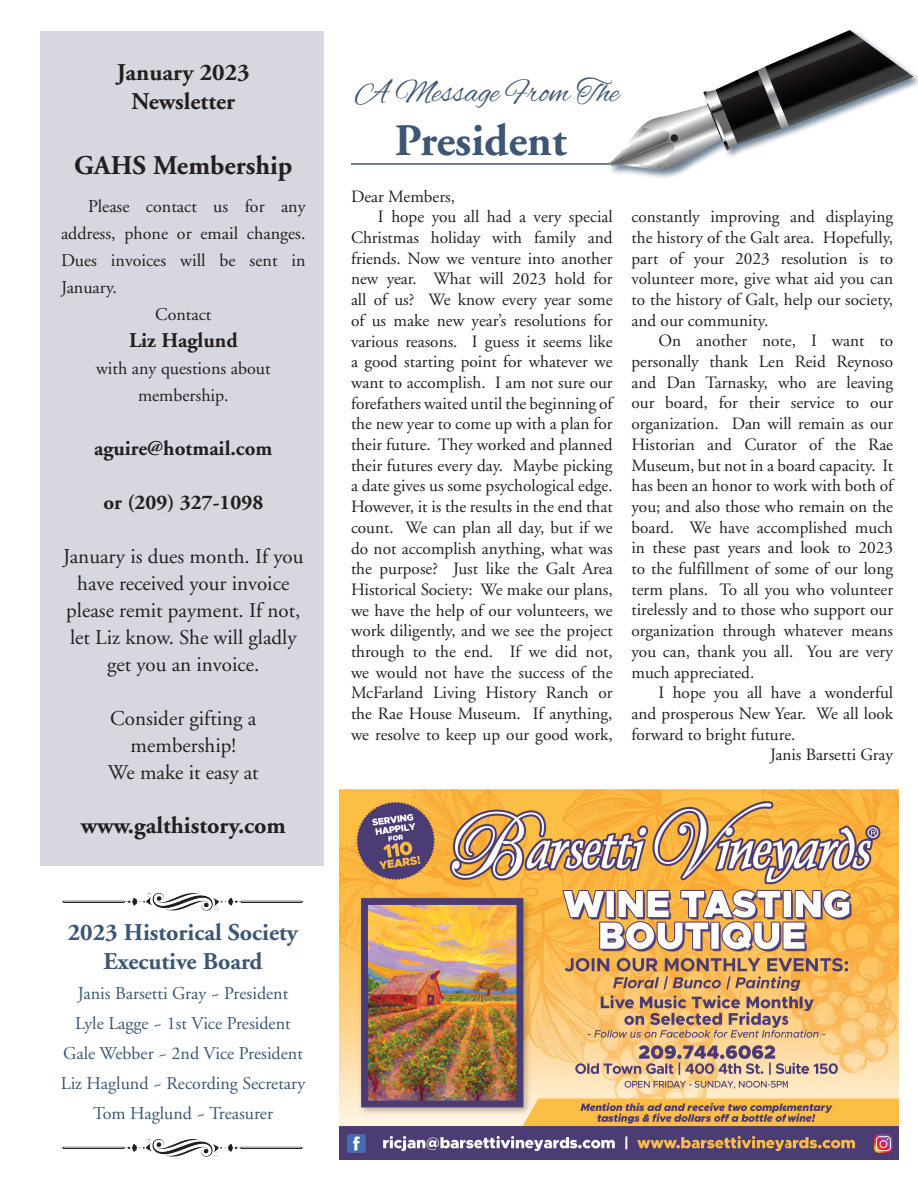
<style>
.page{position:relative;width:918px;height:1188px;background:#fff}
.page>*{position:absolute;margin:0;border:0;box-sizing:border-box;transform-origin:0 0}
.t1{font:700 45px "Adobe Garamond";color:#3c5673}
.t2{font:33px "Alex Brush";color:#3c5673}
.t3{font:700 27px "Adobe Garamond";color:#231f20}
.t4{font:700 24px/28.8px "Adobe Garamond";color:#231f20;text-align:center}
.t5{font:700 24px/28.8px "Adobe Garamond";color:#3c5673;text-align:center}
.t6{font:21px/27px "Adobe Garamond";color:#231f20;text-align:center}
.t7{font:700 21px "Adobe Garamond";color:#231f20}
.t8{font:18px/30px "Adobe Garamond";color:#3c5673;text-align:center}
.t9{font:18px/27px "Adobe Garamond";color:#231f20;text-align:center}
.t10{font:17.25px/20.7px "Adobe Garamond";color:#231f20;text-align:justify}
</style>
<div class="page">
<img style="left:61px;top:893px;width:243px;height:264px">
<div style="left:40px;top:32px;width:284px;height:834px;background:#d7d8df"></div>
<hr style="left:351px;top:163px;width:260px;height:2px;background:#3c5673">
<div style="left:608px;top:28px;width:310px;height:152px;background:#3c5673;opacity:.75"></div>
<svg style="left:609px;top:30px;width:304px;height:142px"></svg>
<img style="left:339px;top:790px;width:560px;height:370px">
<h3 class="t4" style="left:117px;top:59px;width:134px">January 2023<br>Newsletter</h3>
<h3 class="t3" style="left:74px;top:151px;width:220px">GAHS Membership</h3>
<p class="t9" style="left:88px;top:193px;width:219px">Please contact us for any</p>
<p class="t9" style="left:61px;top:220px;width:246px">address, phone or email changes.</p>
<p class="t9" style="left:61px;top:247px;width:246px">Dues invoices will be sent in</p>
<p class="t9" style="left:61px;top:274px;width:58px">January.</p>
<p class="t9" style="left:155px;top:301px;width:58px">Contact</p>
<p class="t7" style="left:129px;top:328px;width:110px">Liz Haglund</p>
<p class="t9" style="left:96px;top:355px;width:176px">with any questions about membership.</p>
<p class="t7" style="left:94px;top:436px;width:180px">aguire@hotmail.com</p>
<p class="t7" style="left:103px;top:490px;width:161px">or (209) 327-1098</p>
<p class="t6" style="left:63px;top:543px;width:242px">January is dues month. If you have received your invoice please remit payment. If not, let Liz know. She will gladly get you an invoice.</p>
<p class="t6" style="left:108px;top:705px;width:152px">Consider gifting a membership!<br>We make it easy at</p>
<h3 class="t4" style="left:81px;top:811px;width:207px">www.galthistory.com</h3>
<h3 class="t5" style="left:68px;top:918px;width:232px">2023 Historical Society<br>Executive Board</h3>
<p class="t8" style="left:61px;top:979px;width:246px">Janis Barsetti Gray ~ President<br>Lyle Lagge ~ 1st Vice President<br>Gale Webber ~ 2nd Vice President<br>Liz Haglund ~ Recording Secretary<br>Tom Haglund ~ Treasurer</p>
<h2 class="t2" style="left:355px;top:74px;width:265px">A Message From The</h2>
<h1 class="t1" style="left:395px;top:116px;width:173px">President</h1>
<p class="t10" style="left:351px;top:186px;width:105px">Dear Members,</p>
<p class="t10" style="left:378px;top:207px;width:236px">I hope you all had a very special</p>
<p class="t10" style="left:351px;top:228px;width:263px">Christmas holiday with family and</p>
<p class="t10" style="left:351px;top:248px;width:263px">friends. Now we venture into another</p>
<p class="t10" style="left:351px;top:269px;width:263px">new year. What will 2023 hold for</p>
<p class="t10" style="left:351px;top:290px;width:263px">all of us? We know every year some</p>
<p class="t10" style="left:351px;top:310px;width:263px">of us make new year’s resolutions for</p>
<p class="t10" style="left:351px;top:331px;width:263px">various reasons. I guess it seems like</p>
<p class="t10" style="left:351px;top:352px;width:263px">a good starting point for whatever we</p>
<p class="t10" style="left:351px;top:373px;width:263px">want to accomplish. I am not sure our</p>
<p class="t10" style="left:351px;top:393px;width:263px">forefathers waited until the beginning of</p>
<p class="t10" style="left:351px;top:414px;width:263px">the new year to come up with a plan for</p>
<p class="t10" style="left:351px;top:435px;width:263px">their future. They worked and planned</p>
<p class="t10" style="left:351px;top:455px;width:263px">their futures every day. Maybe picking</p>
<p class="t10" style="left:351px;top:476px;width:263px">a date gives us some psychological edge.</p>
<p class="t10" style="left:351px;top:497px;width:263px">However, it is the results in the end that</p>
<p class="t10" style="left:351px;top:517px;width:263px">count. We can plan all day, but if we</p>
<p class="t10" style="left:351px;top:538px;width:263px">do not accomplish anything, what was</p>
<p class="t10" style="left:351px;top:559px;width:263px">the purpose? Just like the Galt Area</p>
<p class="t10" style="left:351px;top:580px;width:263px">Historical Society: We make our plans,</p>
<p class="t10" style="left:351px;top:600px;width:263px">we have the help of our volunteers, we</p>
<p class="t10" style="left:351px;top:621px;width:263px">work diligently, and we see the project</p>
<p class="t10" style="left:351px;top:642px;width:263px">through to the end. If we did not,</p>
<p class="t10" style="left:351px;top:662px;width:263px">we would not have the success of the</p>
<p class="t10" style="left:351px;top:683px;width:263px">McFarland Living History Ranch or</p>
<p class="t10" style="left:351px;top:704px;width:263px">the Rae House Museum. If anything,</p>
<p class="t10" style="left:351px;top:724px;width:263px">we resolve to keep up our good work,</p>
<p class="t10" style="left:632px;top:207px;width:263px">constantly improving and displaying the history of the Galt area. Hopefully, part of your 2023 resolution is to volunteer more, give what aid you can to the history of Galt, help our society, and our community.</p>
<p class="t10" style="left:632px;top:331px;width:263px;text-indent:27px">On another note, I want to personally thank Len Reid Reynoso and Dan Tarnasky, who are leaving our board, for their service to our organization. Dan will remain as our Historian and Curator of the Rae Museum, but not in a board capacity. It has been an honor to work with both of you; and also those who remain on the board. We have accomplished much in these past years and look to 2023 to the fulfillment of some of our long term plans. To all you who volunteer tirelessly and to those who support our organization through whatever means you can, thank you all. You are very much appreciated.</p>
<p class="t10" style="left:659px;top:683px;width:236px">I hope you all have a wonderful</p>
<p class="t10" style="left:632px;top:704px;width:263px">and prosperous New Year. We all look</p>
<p class="t10" style="left:632px;top:724px;width:165px">forward to bright future.</p>
<p class="t10" style="left:770px;top:745px;width:125px">Janis Barsetti Gray</p>
</div>
